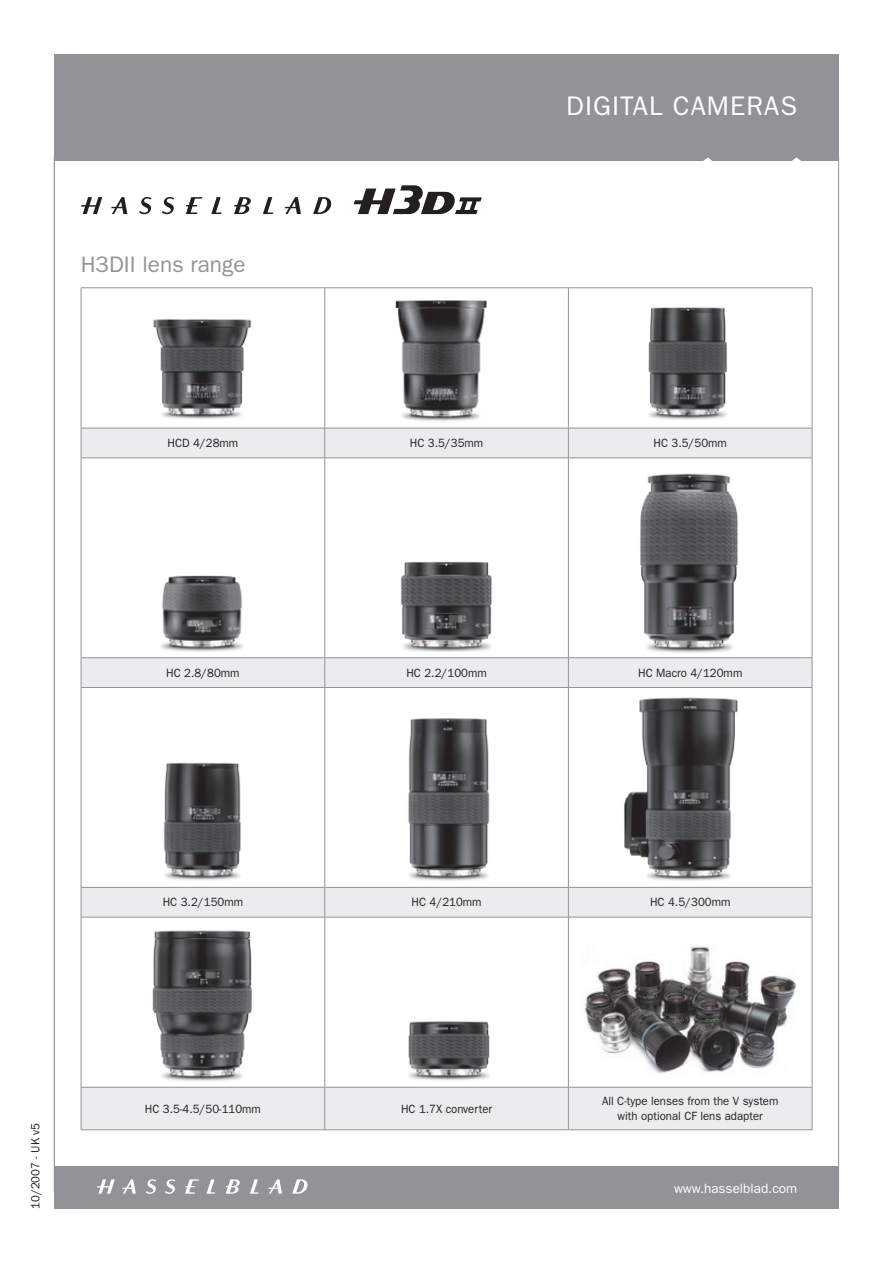
<style>
.page{position:relative;width:893px;height:1263px;background:#fff}
.page>*{position:absolute;margin:0;border:0;box-sizing:border-box;transform-origin:0 0}
.t1{font:27px "ITC Franklin Gothic Std";letter-spacing:.04em;color:#fff}
.t2{font:22.5px "ITC Franklin Gothic Std";color:#919396}
.t3{font:13.5px "ITC Franklin Gothic Std";color:#fff}
.t4{font:12px/15px "ITC Franklin Gothic Std";color:#231f20;text-align:center;scale:.95 1}
</style>
<div class="page">
<div style="left:54px;top:1166px;width:785px;height:43px;background:#919396"></div>
<div style="left:54px;top:54px;width:785px;height:106px;background:#919396"></div>
<svg style="left:701px;top:157px;width:13px;height:4px"></svg>
<svg style="left:790px;top:157px;width:13px;height:4px"></svg>
<hr style="left:54px;top:157px;width:1px;height:1036px;background:#919396">
<hr style="left:838px;top:157px;width:1px;height:1036px;background:#919396">
<svg style="left:122px;top:1179px;width:14px;height:15px"></svg>
<svg style="left:185px;top:1179px;width:14px;height:15px"></svg>
<svg style="left:207px;top:1179px;width:8px;height:15px"></svg>
<svg style="left:250px;top:1179px;width:9px;height:15px"></svg>
<svg style="left:268px;top:1179px;width:14px;height:15px"></svg>
<svg style="left:97px;top:1179px;width:18px;height:15px"></svg>
<svg style="left:146px;top:1179px;width:10px;height:15px"></svg>
<svg style="left:165px;top:1179px;width:10px;height:15px"></svg>
<svg style="left:226px;top:1179px;width:14px;height:15px"></svg>
<svg style="left:292px;top:1179px;width:16px;height:15px"></svg>
<svg style="left:354px;top:185px;width:128px;height:29px"></svg>
<svg style="left:111px;top:197px;width:16px;height:17px"></svg>
<svg style="left:186px;top:197px;width:16px;height:17px"></svg>
<svg style="left:211px;top:197px;width:11px;height:17px"></svg>
<svg style="left:263px;top:197px;width:10px;height:17px"></svg>
<svg style="left:285px;top:197px;width:16px;height:17px"></svg>
<svg style="left:81px;top:197px;width:21px;height:17px"></svg>
<svg style="left:139px;top:197px;width:12px;height:18px"></svg>
<svg style="left:161px;top:197px;width:13px;height:18px"></svg>
<svg style="left:234px;top:197px;width:17px;height:17px"></svg>
<svg style="left:313px;top:197px;width:19px;height:17px"></svg>
<svg style="left:82px;top:429px;width:730px;height:700px"></svg>
<hr style="left:81px;top:288px;width:1px;height:140px;background:#919396">
<hr style="left:81px;top:287px;width:244px;height:1px;background:#919396">
<hr style="left:324px;top:288px;width:1px;height:140px;background:#919396">
<hr style="left:325px;top:287px;width:243px;height:1px;background:#919396">
<hr style="left:568px;top:288px;width:1px;height:140px;background:#919396">
<hr style="left:568px;top:287px;width:244px;height:1px;background:#919396">
<hr style="left:812px;top:288px;width:1px;height:140px;background:#919396">
<hr style="left:81px;top:428px;width:1px;height:30px;background:#919396">
<hr style="left:81px;top:428px;width:244px;height:1px;background:#919396">
<hr style="left:324px;top:428px;width:1px;height:30px;background:#919396">
<hr style="left:325px;top:428px;width:243px;height:1px;background:#919396">
<hr style="left:568px;top:428px;width:244px;height:1px;background:#919396">
<hr style="left:568px;top:428px;width:1px;height:30px;background:#919396">
<hr style="left:812px;top:428px;width:1px;height:30px;background:#919396">
<hr style="left:81px;top:458px;width:1px;height:199px;background:#919396">
<hr style="left:81px;top:458px;width:244px;height:1px;background:#919396">
<hr style="left:324px;top:458px;width:1px;height:199px;background:#919396">
<hr style="left:325px;top:458px;width:243px;height:1px;background:#919396">
<hr style="left:568px;top:458px;width:1px;height:199px;background:#919396">
<hr style="left:568px;top:458px;width:244px;height:1px;background:#919396">
<hr style="left:812px;top:458px;width:1px;height:199px;background:#919396">
<svg style="left:81px;top:658px;width:1px;height:29px"></svg>
<hr style="left:81px;top:657px;width:244px;height:1px;background:#919396">
<svg style="left:324px;top:658px;width:1px;height:29px"></svg>
<hr style="left:325px;top:657px;width:243px;height:1px;background:#919396">
<hr style="left:568px;top:657px;width:244px;height:1px;background:#919396">
<svg style="left:568px;top:658px;width:1px;height:29px"></svg>
<svg style="left:812px;top:658px;width:1px;height:29px"></svg>
<hr style="left:81px;top:688px;width:1px;height:199px;background:#919396">
<hr style="left:81px;top:687px;width:244px;height:1px;background:#919396">
<hr style="left:324px;top:688px;width:1px;height:199px;background:#919396">
<hr style="left:325px;top:687px;width:243px;height:1px;background:#919396">
<hr style="left:568px;top:687px;width:244px;height:1px;background:#919396">
<hr style="left:568px;top:688px;width:1px;height:199px;background:#919396">
<hr style="left:812px;top:688px;width:1px;height:199px;background:#919396">
<svg style="left:81px;top:888px;width:1px;height:29px"></svg>
<hr style="left:81px;top:887px;width:244px;height:1px;background:#919396">
<svg style="left:324px;top:888px;width:1px;height:29px"></svg>
<hr style="left:325px;top:887px;width:243px;height:1px;background:#919396">
<svg style="left:568px;top:888px;width:1px;height:29px"></svg>
<hr style="left:568px;top:887px;width:244px;height:1px;background:#919396">
<svg style="left:812px;top:888px;width:1px;height:29px"></svg>
<hr style="left:81px;top:917px;width:1px;height:170px;background:#919396">
<hr style="left:81px;top:917px;width:244px;height:1px;background:#919396">
<hr style="left:324px;top:917px;width:1px;height:170px;background:#919396">
<hr style="left:325px;top:917px;width:243px;height:1px;background:#919396">
<hr style="left:568px;top:917px;width:1px;height:170px;background:#919396">
<hr style="left:568px;top:917px;width:244px;height:1px;background:#919396">
<hr style="left:812px;top:917px;width:1px;height:170px;background:#919396">
<hr style="left:81px;top:1087px;width:1px;height:42px;background:#919396">
<hr style="left:81px;top:1087px;width:244px;height:1px;background:#919396">
<hr style="left:81px;top:1129px;width:244px;height:1px;background:#919396">
<hr style="left:324px;top:1087px;width:1px;height:42px;background:#919396">
<hr style="left:325px;top:1087px;width:243px;height:1px;background:#919396">
<hr style="left:325px;top:1129px;width:243px;height:1px;background:#919396">
<hr style="left:568px;top:1087px;width:1px;height:42px;background:#919396">
<hr style="left:568px;top:1087px;width:244px;height:1px;background:#919396">
<hr style="left:812px;top:1087px;width:1px;height:42px;background:#919396">
<hr style="left:568px;top:1129px;width:244px;height:1px;background:#919396">
<img style="left:153px;top:319px;width:99px;height:100px">
<img style="left:395px;top:300px;width:92px;height:121px">
<img style="left:648px;top:307px;width:80px;height:113px">
<img style="left:156px;top:569px;width:92px;height:83px">
<img style="left:395px;top:554px;width:103px;height:98px">
<img style="left:630px;top:469px;width:118px;height:185px">
<img style="left:156px;top:757px;width:90px;height:124px">
<img style="left:400px;top:717px;width:95px;height:164px">
<img style="left:623px;top:693px;width:124px;height:190px">
<img style="left:143px;top:925px;width:116px;height:158px">
<img style="left:399px;top:1015px;width:98px;height:66px">
<img style="left:580px;top:938px;width:220px;height:138px">
<h2 class="t2" style="left:81px;top:251px;width:166px">H3DII lens range</h2>
<h1 class="t1" style="left:566px;top:90px;width:232px">digital CAMERAS</h1>
<p class="t4" style="left:168px;top:436px;width:76px">HCD 4/28mm</p>
<p class="t4" style="left:410px;top:436px;width:79px">HC 3.5/35mm</p>
<p class="t4" style="left:653px;top:436px;width:79px">HC 3.5/50mm</p>
<p class="t4" style="left:28px;top:1209px;width:92px;rotate:-90deg">10/2007 - UK v5</p>
<p class="t4" style="left:166px;top:665px;width:79px">HC 2.8/80mm</p>
<p class="t4" style="left:406px;top:665px;width:86px">HC 2.2/100mm</p>
<p class="t4" style="left:638px;top:665px;width:111px">HC Macro 4/120mm</p>
<p class="t4" style="left:163px;top:895px;width:86px">HC 3.2/150mm</p>
<p class="t4" style="left:412px;top:895px;width:75px">HC 4/210mm</p>
<p class="t4" style="left:650px;top:895px;width:86px">HC 4.5/300mm</p>
<p class="t4" style="left:145px;top:1101px;width:124px">HC 3.5-4.5/50-110mm</p>
<p class="t4" style="left:401px;top:1101px;width:97px">HC 1.7X converter</p>
<p class="t4" style="left:602px;top:1093px;width:187px">All C-type lenses from the V system with optional CF lens adapter</p>
<p class="t3" style="left:674px;top:1180px;width:125px">www.hasselblad.com</p>
</div>
